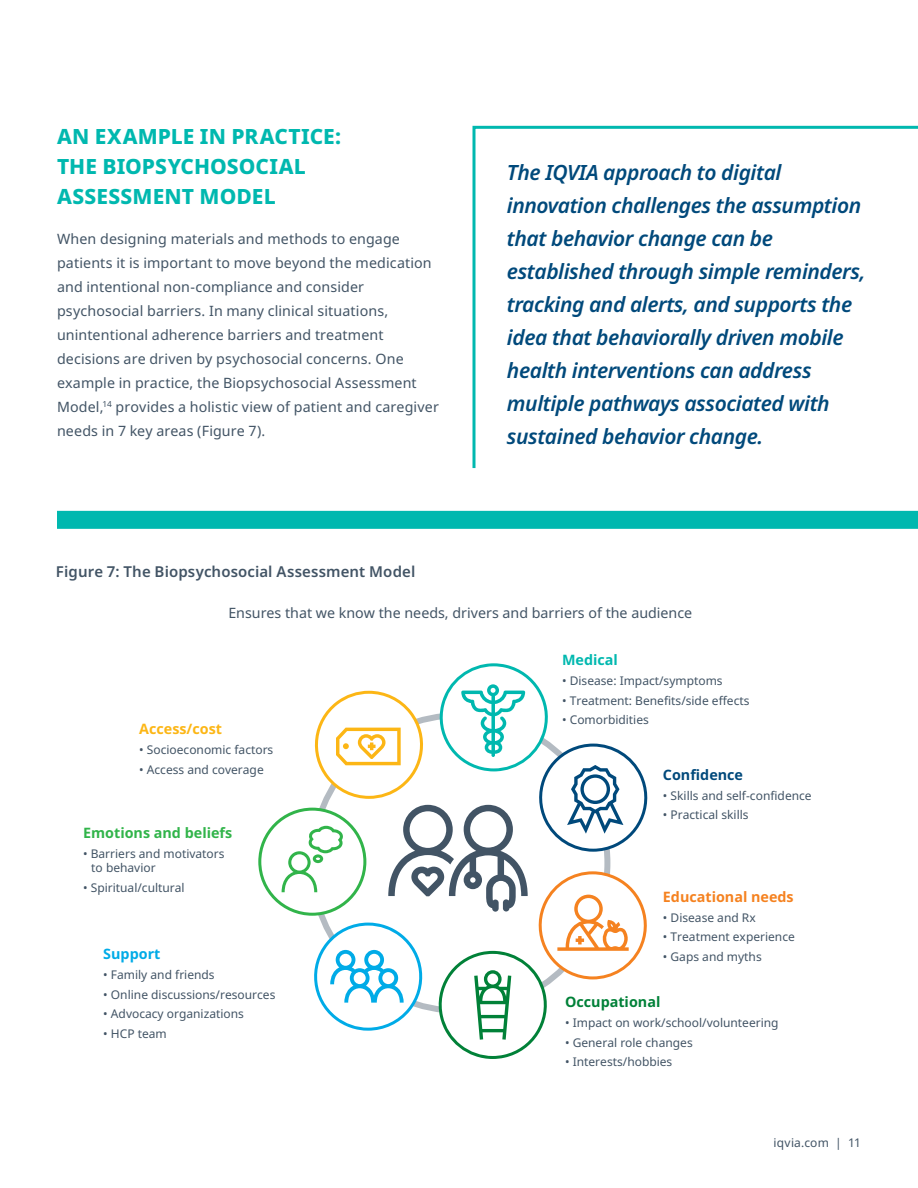
<style>
.page{position:relative;width:918px;height:1188px;background:#fff}
.page>*{position:absolute;margin:0;border:0;box-sizing:border-box;transform-origin:0 0}
.Callout_body_copy{font:italic 600 21px/33px "Noto Sans";letter-spacing:-.02em;color:#00497b}
.Section_heading{font:800 21px/30px "Noto Sans";letter-spacing:.005em;color:#00b8af}
.Figure_title{font:600 15px "Noto Sans";letter-spacing:.005em;color:#425465}
.t1{font:700 14.4px "Noto Sans";color:#31b44a}
.t2{font:700 14.4px "Noto Sans";color:#f58220}
.t3{font:700 14.4px "Noto Sans";color:#018138}
.t4{font:700 14.4px "Noto Sans";color:#fcb615}
.t5{font:700 14.4px "Noto Sans";color:#00497b}
.t6{font:700 14.4px "Noto Sans";color:#00abe7}
.t7{font:700 14.4px "Noto Sans";color:#00b8af}
.Body_copy_-_Space{font:14.25px/24px "Noto Sans";letter-spacing:.01em;color:#425465}
.t8{font:12px/14.4px "Noto Sans";color:#425465}
</style>
<div class="page">
<div style="left:57px;top:511px;width:861px;height:18px;background:#00b8af"></div>
<svg style="left:258px;top:663px;width:390px;height:396px"></svg>
<svg style="left:472px;top:125px;width:446px;height:344px"></svg>
<p class="Section_heading" style="left:57px;top:122px;width:286px">AN EXAMPLE IN PRACTICE:<br>THE BIOPSYCHOSOCIAL<br>ASSESSMENT MODEL</p>
<p class="Body_copy_-_Space" style="left:57px;top:227px;width:384px">When designing materials and methods to engage patients it is important to move beyond the medication and intentional non-compliance and consider psychosocial barriers. In many clinical situations, unintentional adherence barriers and treatment decisions are driven by psychosocial concerns. One example in practice, the Biopsychosocial Assessment Model,<sup>14</sup> provides a holistic view of patient and caregiver needs in 7 key areas (Figure 7).</p>
<p class="Figure_title" style="left:56px;top:561px;width:361px">Figure 7: The Biopsychosocial Assessment Model</p>
<p class="Callout_body_copy" style="left:507px;top:157px;width:360px">The IQVIA approach to digital innovation challenges the assumption that behavior change can be established through simple reminders, tracking and alerts, and supports the idea that behaviorally driven mobile health interventions can address multiple pathways associated with sustained behavior change.</p>
<p class="Body_copy_-_Space" style="left:228px;top:602px;width:466px">Ensures that we know the needs, drivers and barriers of the audience</p>
<p class="t4" style="left:139px;top:719px;width:84px">Access/cost</p>
<p class="t8" style="left:139px;top:743px;width:136px">• Socioeconomic factors</p>
<p class="t8" style="left:139px;top:762px;width:126px">• Access and coverage</p>
<p class="t1" style="left:83px;top:822px;width:151px">Emotions and beliefs</p>
<p class="t8" style="left:91px;top:846px;width:135px;text-indent:-8px">• Barriers and motivators to behavior</p>
<p class="t8" style="left:83px;top:880px;width:103px">• Spiritual/cultural</p>
<p class="t6" style="left:103px;top:944px;width:59px">Support</p>
<p class="t8" style="left:103px;top:968px;width:113px">• Family and friends</p>
<p class="t8" style="left:103px;top:988px;width:174px">• Online discussions/resources</p>
<p class="t8" style="left:103px;top:1007px;width:142px">• Advocacy organizations</p>
<p class="t8" style="left:103px;top:1027px;width:65px">• HCP team</p>
<p class="t7" style="left:562px;top:650px;width:57px">Medical</p>
<p class="t8" style="left:562px;top:674px;width:162px">• Disease: Impact/symptoms</p>
<p class="t8" style="left:562px;top:693px;width:189px">• Treatment: Benefits/side effects</p>
<p class="t8" style="left:562px;top:713px;width:88px">• Comorbidities</p>
<p class="t5" style="left:663px;top:765px;width:82px">Confidence</p>
<p class="t8" style="left:663px;top:788px;width:150px">• Skills and self-confidence</p>
<p class="t8" style="left:663px;top:808px;width:87px">• Practical skills</p>
<p class="t2" style="left:663px;top:887px;width:132px">Educational needs</p>
<p class="t8" style="left:663px;top:911px;width:94px">• Disease and Rx</p>
<p class="t8" style="left:663px;top:930px;width:133px">• Treatment experience</p>
<p class="t8" style="left:663px;top:950px;width:100px">• Gaps and myths</p>
<p class="t3" style="left:565px;top:992px;width:97px">Occupational</p>
<p class="t8" style="left:565px;top:1016px;width:215px">• Impact on work/school/volunteering</p>
<p class="t8" style="left:565px;top:1035px;width:129px">• General role changes</p>
<p class="t8" style="left:565px;top:1055px;width:109px">• Interests/hobbies</p>
<p class="t8" style="left:774px;top:1136px;width:89px">iqvia.com | 11</p>
</div>
